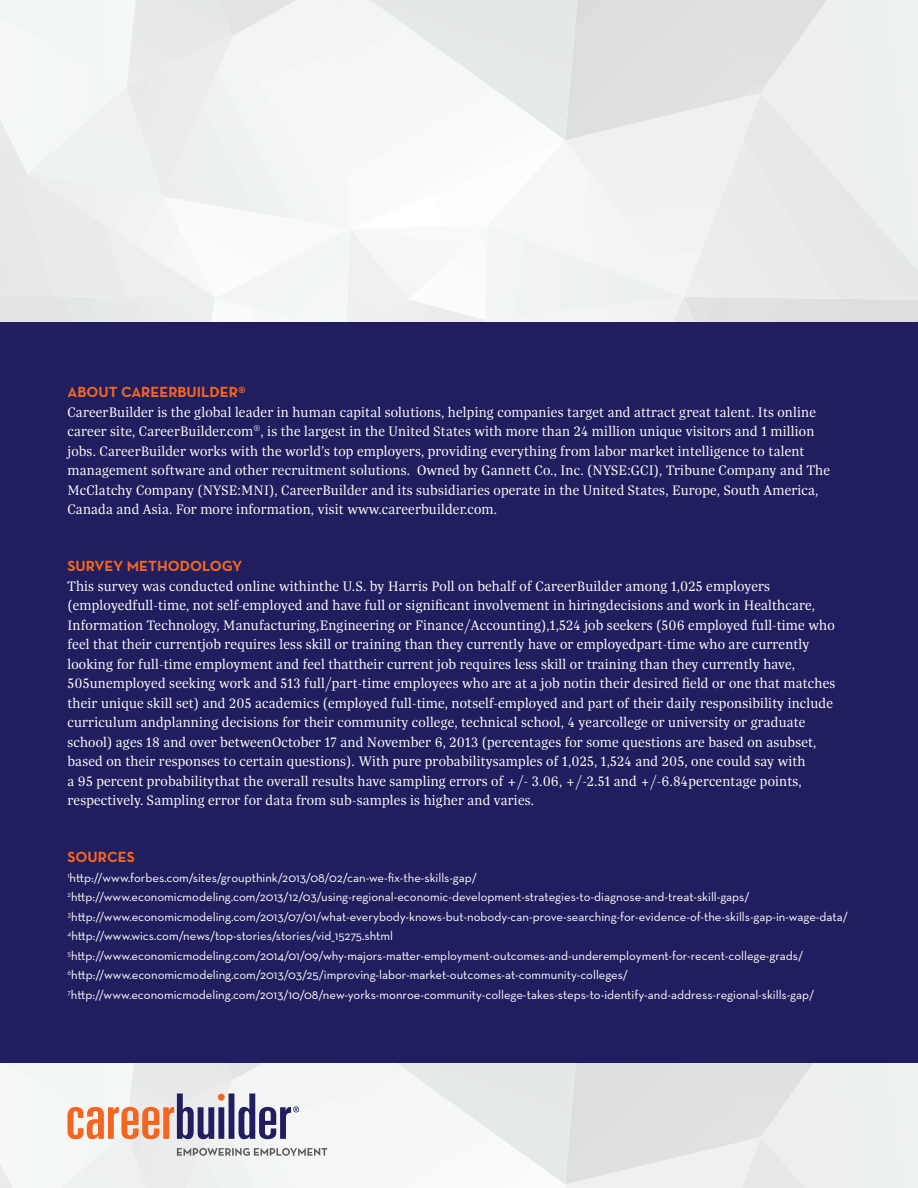
<style>
.page{position:relative;width:918px;height:1188px;background:#fff}
.page>*{position:absolute;margin:0;border:0;box-sizing:border-box;transform-origin:0 0}
.t1{font:700 15px "Neutraface Text";color:#f36621}
.t2{font:300 14.7px/19.5px "Trola";letter-spacing:.01em;color:#fff}
.t3{font:12.75px/19.5px "Neutraface Text";color:#fff}
</style>
<div class="page">
<div style="left:61px;top:1131px;width:65px;height:57px;background:#eef2f2"></div>
<div style="left:186px;top:1080px;width:112px;height:108px;background:#f3f4f4"></div>
<div style="left:0;top:1063px;width:126px;height:68px;background:#f5f7f7"></div>
<img style="left:126px;top:1063px;width:107px;height:31px">
<img style="left:151px;top:1063px;width:187px;height:17px">
<img style="left:338px;top:1063px;width:253px;height:121px">
<div style="left:350px;top:229px;width:58px;height:93px;background:#eef0f1"></div>
<div style="left:737px;top:270px;width:181px;height:30px;background:#e8e8ea"></div>
<img style="left:0;top:119px;width:27px;height:54px">
<div style="left:126px;top:87px;width:37px;height:109px;background:#eef0f1"></div>
<div style="left:163px;top:36px;width:176px;height:193px;background:#f3f4f4"></div>
<img style="left:761px;top:0;width:66px;height:93px">
<img style="left:126px;top:0;width:107px;height:87px">
<img style="left:216px;top:0;width:81px;height:36px">
<img style="left:643px;top:297px;width:94px;height:25px">
<div style="left:196px;top:298px;width:115px;height:24px;background:#f5f6f6"></div>
<div style="left:565px;top:140px;width:196px;height:157px;background:#f0f2f2"></div>
<img style="left:370px;top:0;width:207px;height:140px">
<div style="left:0;top:322px;width:918px;height:741px;background:#201e5e"></div>
<svg style="left:67px;top:1094px;width:232px;height:45px"></svg>
<svg style="left:177px;top:1148px;width:150px;height:8px"></svg>
<p class="t1" style="left:68px;top:383px;width:180px">ABOUT CAREERBUILDER®</p>
<p class="t2" style="left:67px;top:402px;width:764px">CareerBuilder is the global leader in human capital solutions, helping companies target and attract great talent. Its online career site, CareerBuilder.com<sup>®</sup>, is the largest in the United States with more than 24 million unique visitors and 1 million jobs. CareerBuilder works with the world’s top employers, providing everything from labor market intelligence to talent management software and other recruitment solutions. Owned by Gannett Co., Inc. (NYSE:GCI), Tribune Company and The McClatchy Company (NYSE:MNI), CareerBuilder and its subsidiaries operate in the United States, Europe, South America, Canada and Asia. For more information, visit www.careerbuilder.com.</p>
<p class="t1" style="left:68px;top:557px;width:176px">SURVEY METHODOLOGY</p>
<p class="t2" style="left:68px;top:576px;width:770px">This survey was conducted online withinthe U.S. by Harris Poll on behalf of CareerBuilder among 1,025 employers (employedfull-time, not self-employed and have full or significant involvement in hiringdecisions and work in Healthcare, Information Technology, Manufacturing,Engineering or Finance/Accounting),1,524 job seekers (506 employed full-time who feel that their currentjob requires less skill or training than they currently have or employedpart-time who are currently looking for full-time employment and feel thattheir current job requires less skill or training than they currently have, 505unemployed seeking work and 513 full/part-time employees who are at a job notin their desired field or one that matches their unique skill set) and 205 academics (employed full-time, notself-employed and part of their daily responsibility include curriculum andplanning decisions for their community college, technical school, 4 yearcollege or university or graduate school) ages 18 and over betweenOctober 17 and November 6, 2013 (percentages for some questions are based on asubset, based on their responses to certain questions). With pure probabilitysamples of 1,025, 1,524 and 205, one could say with<br>a 95 percent probabilitythat the overall results have sampling errors of +/- 3.06, +/-2.51 and +/-6.84percentage points, respectively. Sampling error for data from sub-samples is higher and varies.</p>
<p class="t1" style="left:68px;top:848px;width:69px">SOURCES</p>
<p class="t3" style="left:68px;top:868px;width:782px"><sup>1</sup>http://www.forbes.com/sites/groupthink/2013/08/02/can-we-fix-the-skills-gap/ <sup>2</sup>http://www.economicmodeling.com/2013/12/03/using-regional-economic-development-strategies-to-diagnose-and-treat-skill-gaps/ <sup>3</sup>http://www.economicmodeling.com/2013/07/01/what-everybody-knows-but-nobody-can-prove-searching-for-evidence-of-the-skills-gap-in-wage-data/ <sup>4</sup>http://www.wics.com/news/top-stories/stories/vid_15275.shtml <sup>5</sup>http://www.economicmodeling.com/2014/01/09/why-majors-matter-employment-outcomes-and-underemployment-for-recent-college-grads/ <sup>6</sup>http://www.economicmodeling.com/2013/03/25/improving-labor-market-outcomes-at-community-colleges/ <sup>7</sup>http://www.economicmodeling.com/2013/10/08/new-yorks-monroe-community-college-takes-steps-to-identify-and-address-regional-skills-gap/</p>
</div>
